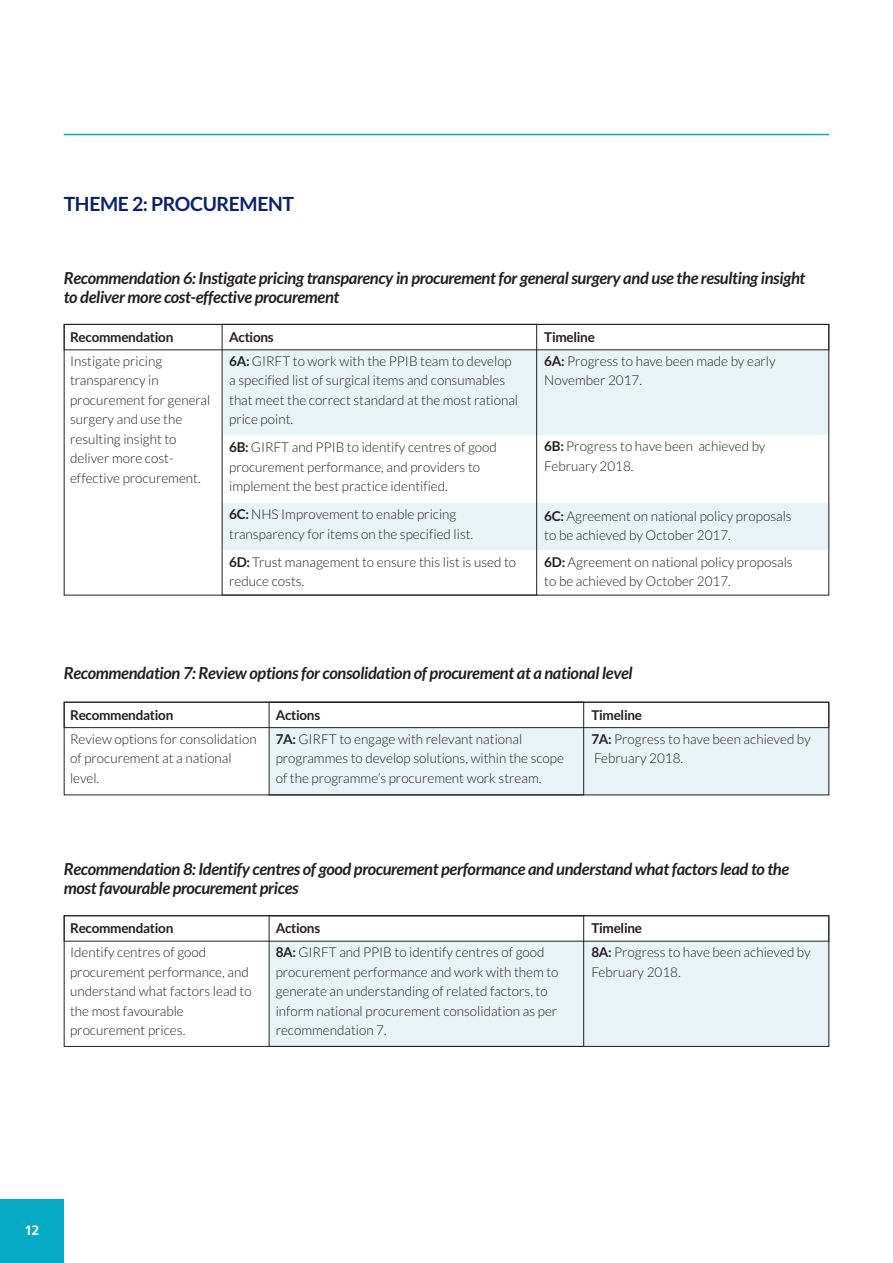
<style>
.page{position:relative;width:893px;height:1263px;background:#fff}
.page>*{position:absolute;margin:0;border:0;box-sizing:border-box;transform-origin:0 0}
.t1{font:700 19.5px "Lato";letter-spacing:-.02em;color:#0d2169}
.t2{font:italic 700 16.5px/19.5px "Lato";letter-spacing:-.02em;color:#231f20}
.t3{font:300 13.5px/19.5px "Lato";color:#231f20}
.t4{font:700 13.5px "Lato";letter-spacing:-.02em;color:#231f20}
.t5{font:700 13.5px "Frutiger";color:#fff}
.s1{font-weight:700}
</style>
<div class="page">
<hr style="left:64px;top:134px;width:765px;height:1px;background:#07aac5">
<div style="left:0;top:1199px;width:64px;height:64px;background:#07aac5"></div>
<div style="left:223px;top:350px;width:606px;height:85px;background:#e8f3f7"></div>
<div style="left:222px;top:503px;width:607px;height:47px;background:#e8f3f7"></div>
<div style="left:64px;top:324px;width:765px;height:26px;border:1px solid #231f20"></div>
<div style="left:270px;top:727px;width:559px;height:68px;background:#e8f3f7"></div>
<div style="left:269px;top:702px;width:315px;height:93px;border:1px solid #231f20"></div>
<div style="left:64px;top:702px;width:765px;height:26px;border:1px solid #231f20"></div>
<div style="left:270px;top:941px;width:559px;height:105px;background:#e8f3f7"></div>
<div style="left:269px;top:915px;width:315px;height:132px;border:1px solid #231f20"></div>
<div style="left:64px;top:915px;width:765px;height:26px;border:1px solid #231f20"></div>
<h1 class="t1" style="left:64px;top:193px;width:232px">THEME 2: PROCUREMENT</h1>
<p class="t2" style="left:64px;top:268px;width:743px">Recommendation 6: Instigate pricing transparency in procurement for general surgery and use the resulting insight to deliver more cost-effective procurement</p>
<p class="t4" style="left:70px;top:329px;width:105px">Recommendation</p>
<p class="t4" style="left:229px;top:329px;width:46px">Actions</p>
<p class="t3" style="left:70px;top:351px;width:142px">Instigate pricing transparency in procurement for general surgery and use the resulting insight to deliver more cost&shy;effective procurement.</p>
<p class="t3" style="left:229px;top:351px;width:290px"><span class="s1">6A:</span> GIRFT to work with the PPIB team to develop a specified list of surgical items and consumables that meet the correct standard at the most rational price point.</p>
<p class="t3" style="left:229px;top:438px;width:269px"><span class="s1">6B:</span> GIRFT and PPIB to identify centres of good procurement performance, and providers to implement the best practice identified.</p>
<p class="t3" style="left:229px;top:505px;width:246px"><span class="s1">6C:</span> NHS Improvement to enable pricing transparency for items on the specified list.</p>
<p class="t3" style="left:229px;top:552px;width:288px"><span class="s1">6D:</span> Trust management to ensure this list is used to reduce costs.</p>
<p class="t4" style="left:544px;top:329px;width:52px">Timeline</p>
<p class="t3" style="left:544px;top:351px;width:233px"><span class="s1">6A:</span> Progress to have been made by early<br>November 2017.</p>
<p class="t3" style="left:544px;top:437px;width:223px"><span class="s1">6B:</span> Progress to have been achieved by<br>February 2018.</p>
<p class="t3" style="left:544px;top:506px;width:249px"><span class="s1">6C:</span> Agreement on national policy proposals to be achieved by October 2017.</p>
<p class="t3" style="left:544px;top:552px;width:250px"><span class="s1">6D:</span> Agreement on national policy proposals to be achieved by October 2017.</p>
<p class="t2" style="left:64px;top:664px;width:570px">Recommendation 7: Review options for consolidation of procurement at a national level</p>
<p class="t4" style="left:70px;top:707px;width:105px">Recommendation</p>
<p class="t4" style="left:276px;top:707px;width:46px">Actions</p>
<p class="t3" style="left:70px;top:729px;width:188px">Review options for consolidation of procurement at a national level.</p>
<p class="t3" style="left:276px;top:729px;width:290px"><span class="s1">7A:</span> GIRFT to engage with relevant national programmes to develop solutions, within the scope of the programme’s procurement work stream.</p>
<p class="t4" style="left:591px;top:707px;width:52px">Timeline</p>
<p class="t3" style="left:591px;top:729px;width:221px"><span class="s1">7A:</span> Progress to have been achieved by<br>February 2018.</p>
<p class="t2" style="left:64px;top:859px;width:727px">Recommendation 8: Identify centres of good procurement performance and understand what factors lead to the most favourable procurement prices</p>
<p class="t4" style="left:70px;top:920px;width:105px">Recommendation</p>
<p class="t4" style="left:276px;top:920px;width:46px">Actions</p>
<p class="t3" style="left:70px;top:943px;width:183px">Identify centres of good procurement performance, and understand what factors lead to the most favourable procurement prices.</p>
<p class="t3" style="left:276px;top:943px;width:284px"><span class="s1">8A:</span> GIRFT and PPIB to identify centres of good procurement performance and work with them to generate an understanding of related factors, to inform national procurement consolidation as per recommendation 7.</p>
<p class="t4" style="left:591px;top:920px;width:52px">Timeline</p>
<p class="t3" style="left:591px;top:943px;width:221px"><span class="s1">8A:</span> Progress to have been achieved by<br>February 2018.</p>
<p class="t5" style="left:24px;top:1225px;width:16px">12</p>
</div>
